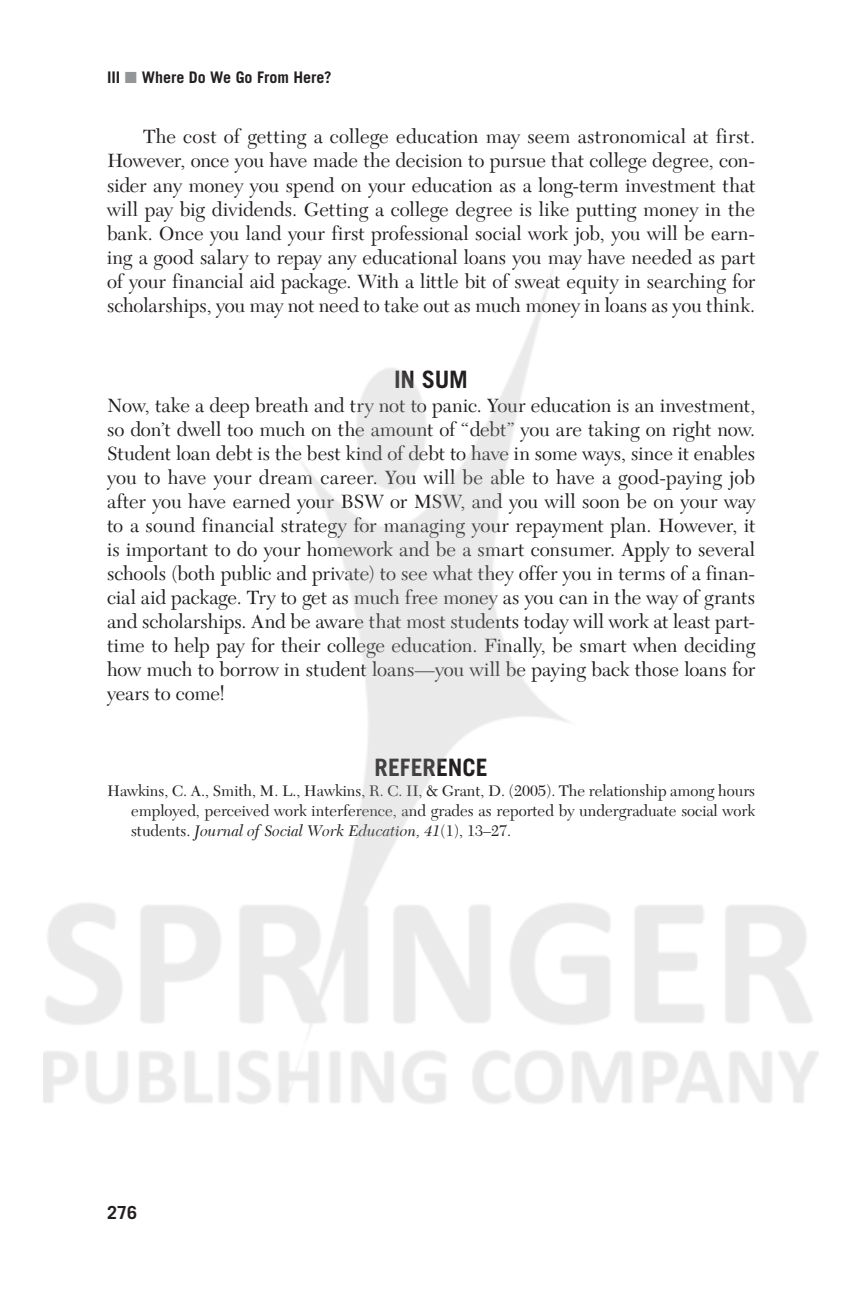
<style>
.page{position:relative;width:862px;height:1293px;background:#fff}
.page>*{position:absolute;margin:0;border:0;box-sizing:border-box;transform-origin:0 0}
.t1{font:700 24px "Trade Gothic LT Std";letter-spacing:-.01em;color:#231f20}
.t2{font:20px/24px "New Caledonia LT Std";letter-spacing:-.005em;color:#231f20;text-align:justify}
.t3{font:700 18px "Trade Gothic LT Std";color:#231f20}
.t4{font:16px/20px "New Caledonia LT Std";color:#231f20;text-align:justify}
.t5{font:700 16px "Trade Gothic LT Std";color:#231f20}
.s1{color:#939598}
.s2{font-style:italic}
</style>
<div class="page">
<p class="t5" style="left:107px;top:67px;width:226px">III <span class="s1">■</span> Where Do We Go From Here?</p>
<p class="t2" style="left:107px;top:125px;width:650px;text-indent:36px">The cost of getting a college education may seem astronomical at first.<br>However, once you have made the decision to pursue that college degree, con&shy;sider any money you spend on your education as a long-term investment that will pay big dividends. Getting a college degree is like putting money in the bank. Once you land your first professional social work job, you will be earn&shy;ing a good salary to repay any educational loans you may have needed as part of your financial aid package. With a little bit of sweat equity in searching for scholarships, you may not need to take out as much money in loans as you think.</p>
<p class="t1" style="left:394px;top:364px;width:75px">IN SUM</p>
<p class="t2" style="left:107px;top:393px;width:650px">Now, take a deep breath and try not to panic. Your education is an investment, so don’t dwell too much on the amount of “debt” you are taking on right now.<br>Student loan debt is the best kind of debt to have in some ways, since it enables you to have your dream career. You will be able to have a good-paying job after you have earned your BSW or MSW, and you will soon be on your way to a sound financial strategy for managing your repayment plan. However, it is important to do your homework and be a smart consumer. Apply to several schools (both public and private) to see what they offer you in terms of a finan&shy;cial aid package. Try to get as much free money as you can in the way of grants and scholarships. And be aware that most students today will work at least part&shy;time to help pay for their college education. Finally, be smart when deciding how much to borrow in student loans—you will be paying back those loans for years to come!</p>
<p class="t1" style="left:374px;top:752px;width:115px">REFERENCE</p>
<p class="t4" style="left:131px;top:781px;width:625px;text-indent:-24px">Hawkins, C. A., Smith, M. L., Hawkins, R. C. II, &amp; Grant, D. (2005). The relationship among hours employed, perceived work interference, and grades as reported by undergraduate social work students. <span class="s2">Journal of Social Work Education, 41</span>(1), 13–27.</p>
<p class="t3" style="left:107px;top:1202px;width:32px">276</p>
</div>
